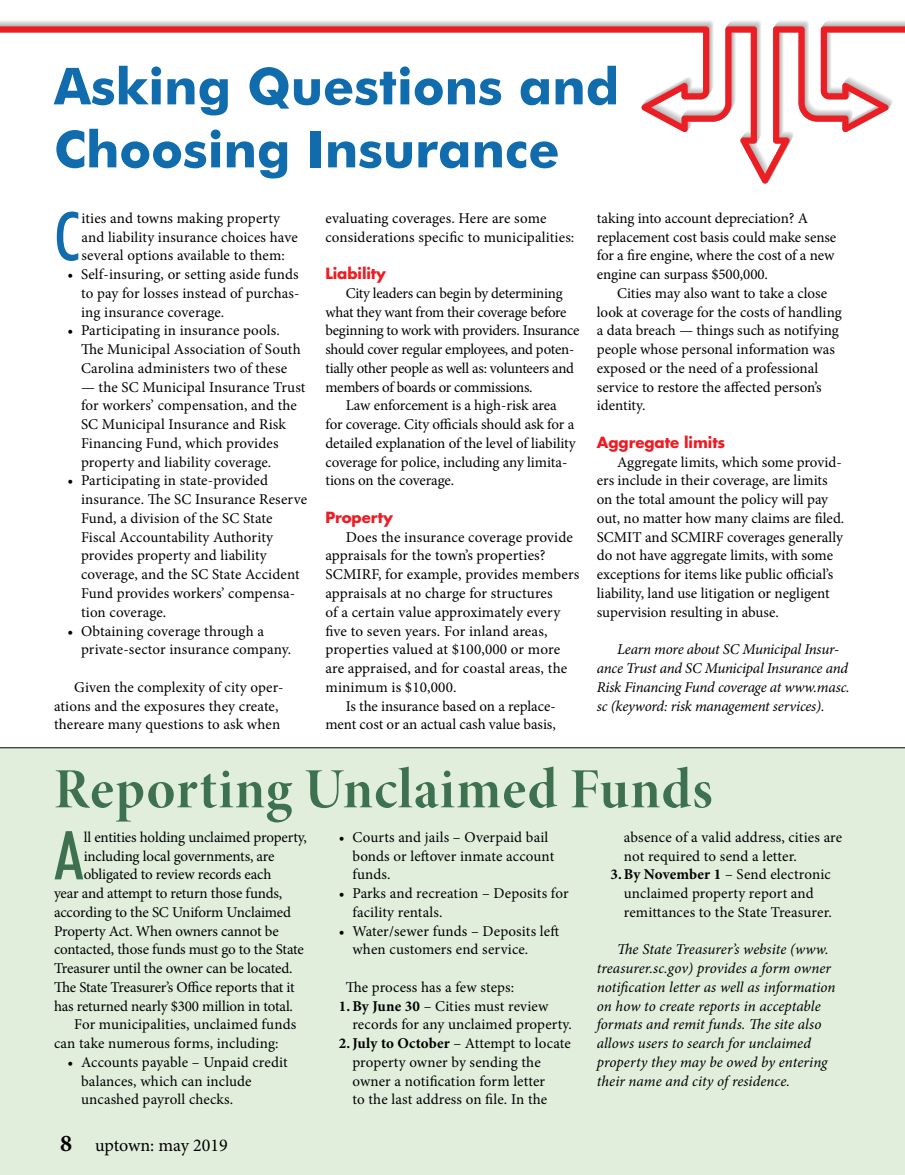
<style>
.page{position:relative;width:905px;height:1175px;background:#fff}
.page>*{position:absolute;margin:0;border:0;box-sizing:border-box;transform-origin:0 0}
.t1{font:500 condensed 67.65px "Futura BT";color:#106cac}
.t2{font:500 condensed 67.65px "Futura BT";color:#3d7150}
.t3{font:57px "Minion Pro Bold Disp";letter-spacing:.02em;color:#3d7150}
.t4{font:700 51px/63px "Futura BT";color:#106cac}
.t5{font:18px "Minion Pro";letter-spacing:-.005em;color:#000}
.t6{font:15px/18.8px "Minion Pro";color:#000}
.t7{font:italic 15px/18.8px "Minion Pro";color:#000}
.t8{font:15px "Minion Pro";letter-spacing:-.02em;color:#000}
.t9{font:700 15px "Futura Std";letter-spacing:-.005em;color:#ed1d24}
.s1{font-weight:700;font-size:24px}
.s2{font-weight:700}
</style>
<div class="page">
<div style="left:0;top:748px;width:904px;height:426px;background:#e1eedc"></div>
<hr style="left:0;top:747px;width:904px;height:1px;background:#000">
<svg style="left:0;top:26px;width:904px;height:158px"></svg>
<h3 class="t4" style="left:54px;top:54px;width:566px">Asking Questions and<br>Choosing Insurance</h3>
<h1 class="t1" style="left:54px;top:195px;width:27px">C</h1>
<p class="t6" style="left:81px;top:209px;width:218px">ities and towns making property and liability insurance choices have several options available to them:</p>
<p class="t6" style="left:81px;top:265px;width:220px;text-align:justify;text-indent:-14px">• Self-insuring, or setting aside funds to pay for losses instead of purchas&shy;ing insurance coverage.</p>
<p class="t6" style="left:81px;top:321px;width:221px;text-indent:-14px">• Participating in insurance pools.<br>The Municipal Association of South<br>Carolina administers two of these</p>
<p class="t6" style="left:81px;top:377px;width:226px">— the SC Municipal Insurance Trust for workers’ compensation, and the SC Municipal Insurance and Risk Financing Fund, which provides property and liability coverage.</p>
<p class="t6" style="left:81px;top:471px;width:227px;text-indent:-14px">• Participating in state-provided insurance. The SC Insurance Reserve<br>Fund, a division of the SC State<br>Fiscal Accountability Authority provides property and liability coverage, and the SC State Accident<br>Fund provides workers’ compensa&shy;tion coverage.</p>
<p class="t6" style="left:81px;top:621px;width:212px;text-indent:-14px">• Obtaining coverage through a private-sector insurance company.</p>
<p class="t6" style="left:54px;top:677px;width:231px;text-indent:20px">Given the complexity of city oper&shy;ations and the exposures they create, thereare many questions to ask when</p>
<p class="t6" style="left:325px;top:209px;width:250px">evaluating coverages. Here are some considerations specific to municipalities:</p>
<p class="t9" style="left:325px;top:263px;width:62px">Liability</p>
<p class="t6" style="left:346px;top:284px;width:218px">City leaders can begin by determining</p>
<p class="t8" style="left:325px;top:302px;width:243px">what they want from their coverage before</p>
<p class="t6" style="left:325px;top:321px;width:255px">beginning to work with providers. Insurance</p>
<p class="t8" style="left:325px;top:339px;width:250px">should cover regular employees, and poten-</p>
<p class="t8" style="left:325px;top:358px;width:250px">tially other people as well as: volunteers and</p>
<p class="t8" style="left:325px;top:377px;width:209px">members of boards or commissions.</p>
<p class="t6" style="left:346px;top:396px;width:212px">Law enforcement is a high-risk area</p>
<p class="t6" style="left:325px;top:415px;width:250px">for coverage. City officials should ask for a</p>
<p class="t6" style="left:325px;top:434px;width:252px">detailed explanation of the level of liability</p>
<p class="t6" style="left:325px;top:452px;width:243px">coverage for police, including any limita-</p>
<p class="t6" style="left:325px;top:471px;width:130px">tions on the coverage.</p>
<p class="t9" style="left:325px;top:507px;width:69px">Property</p>
<p class="t6" style="left:346px;top:527px;width:229px">Does the insurance coverage provide</p>
<p class="t6" style="left:325px;top:546px;width:222px">appraisals for the town’s properties?</p>
<p class="t6" style="left:325px;top:565px;width:255px">SCMIRF, for example, provides members</p>
<p class="t6" style="left:325px;top:584px;width:229px">appraisals at no charge for structures</p>
<p class="t6" style="left:325px;top:602px;width:236px">of a certain value approximately every</p>
<p class="t6" style="left:325px;top:621px;width:223px">five to seven years. For inland areas,</p>
<p class="t6" style="left:325px;top:640px;width:236px">properties valued at $100,000 or more</p>
<p class="t6" style="left:325px;top:659px;width:243px">are appraised, and for coastal areas, the</p>
<p class="t6" style="left:325px;top:677px;width:133px">minimum is $10,000.</p>
<p class="t6" style="left:346px;top:696px;width:211px">Is the insurance based on a replace-</p>
<p class="t6" style="left:325px;top:715px;width:232px">ment cost or an actual cash value basis,</p>
<p class="t6" style="left:597px;top:209px;width:241px">taking into account depreciation? A replacement cost basis could make sense for a fire engine, where the cost of a new engine can surpass $500,000.</p>
<p class="t6" style="left:597px;top:284px;width:246px;text-indent:20px">Cities may also want to take a close look at coverage for the costs of handling a data breach — things such as notifying people whose personal information was exposed or the need of a professional service to restore the affected person’s identity.</p>
<p class="t9" style="left:597px;top:432px;width:130px">Aggregate limits</p>
<p class="t6" style="left:597px;top:452px;width:249px;text-indent:20px">Aggregate limits, which some provid&shy;ers include in their coverage, are limits on the total amount the policy will pay out, no matter how many claims are filed.<br>SCMIT and SCMIRF coverages generally do not have aggregate limits, with some exceptions for items like public official’s liability, land use litigation or negligent supervision resulting in abuse.</p>
<p class="t7" style="left:597px;top:640px;width:254px;text-indent:20px">Learn more about SC Municipal Insur&shy;ance Trust and SC Municipal Insurance and Risk Financing Fund coverage at www.masc. sc (keyword: risk management services).</p>
<h2 class="t3" style="left:54px;top:751px;width:659px">Reporting Unclaimed Funds</h2>
<h1 class="t2" style="left:54px;top:814px;width:31px">A</h1>
<p class="t6" style="left:84px;top:827px;width:224px">ll entities holding unclaimed property,</p>
<p class="t6" style="left:84px;top:846px;width:192px">including local governments, are</p>
<p class="t6" style="left:84px;top:865px;width:189px">obligated to review records each</p>
<p class="t6" style="left:54px;top:884px;width:230px">year and attempt to return those funds,</p>
<p class="t6" style="left:54px;top:902px;width:239px">according to the SC Uniform Unclaimed</p>
<p class="t6" style="left:54px;top:921px;width:226px">Property Act. When owners cannot be</p>
<p class="t6" style="left:54px;top:940px;width:251px">contacted, those funds must go to the State</p>
<p class="t6" style="left:54px;top:959px;width:240px">Treasurer until the owner can be located.</p>
<p class="t6" style="left:54px;top:977px;width:242px">The State Treasurer’s Office reports that it</p>
<p class="t6" style="left:54px;top:996px;width:240px">has returned nearly $300 million in total.</p>
<p class="t6" style="left:74px;top:1015px;width:223px">For municipalities, unclaimed funds</p>
<p class="t6" style="left:54px;top:1034px;width:226px">can take numerous forms, including:</p>
<p class="t6" style="left:81px;top:1052px;width:208px;text-indent:-14px">• Accounts payable – Unpaid credit balances, which can include uncashed payroll checks.</p>
<p class="t5" style="left:60px;top:1133px;width:169px"><span class="s1">8</span> uptown: may 2019</p>
<p class="t6" style="left:352px;top:827px;width:203px;text-indent:-14px">• Courts and jails – Overpaid bail bonds or leftover inmate account funds.</p>
<p class="t6" style="left:352px;top:884px;width:217px;text-indent:-14px">• Parks and recreation – Deposits for facility rentals.</p>
<p class="t6" style="left:352px;top:921px;width:208px;text-indent:-14px">• Water/sewer funds – Deposits left when customers end service.</p>
<p class="t6" style="left:346px;top:977px;width:170px">The process has a few steps:</p>
<p class="t6" style="left:339px;top:996px;width:211px"><span class="s2">1.By June 30</span> – Cities must review</p>
<p class="t6" style="left:352px;top:1015px;width:221px">records for any unclaimed property.</p>
<p class="t6" style="left:339px;top:1034px;width:233px"><span class="s2">2.July to October</span> – Attempt to locate</p>
<p class="t6" style="left:352px;top:1052px;width:190px">property owner by sending the</p>
<p class="t6" style="left:352px;top:1071px;width:194px">owner a notification form letter</p>
<p class="t6" style="left:352px;top:1090px;width:196px">to the last address on file. In the</p>
<p class="t6" style="left:624px;top:827px;width:220px">absence of a valid address, cities are</p>
<p class="t6" style="left:624px;top:846px;width:174px">not required to send a letter.</p>
<p class="t6" style="left:610px;top:865px;width:222px"><span class="s2">3.By November 1</span> – Send electronic</p>
<p class="t6" style="left:624px;top:884px;width:191px">unclaimed property report and</p>
<p class="t6" style="left:624px;top:902px;width:209px">remittances to the State Treasurer.</p>
<p class="t7" style="left:597px;top:940px;width:240px;text-indent:20px">The State Treasurer’s website (www. treasurer.sc.gov) provides a form owner notification letter as well as information on how to create reports in acceptable formats and remit funds. The site also allows users to search for unclaimed property they may be owed by entering their name and city of residence.</p>
</div>
